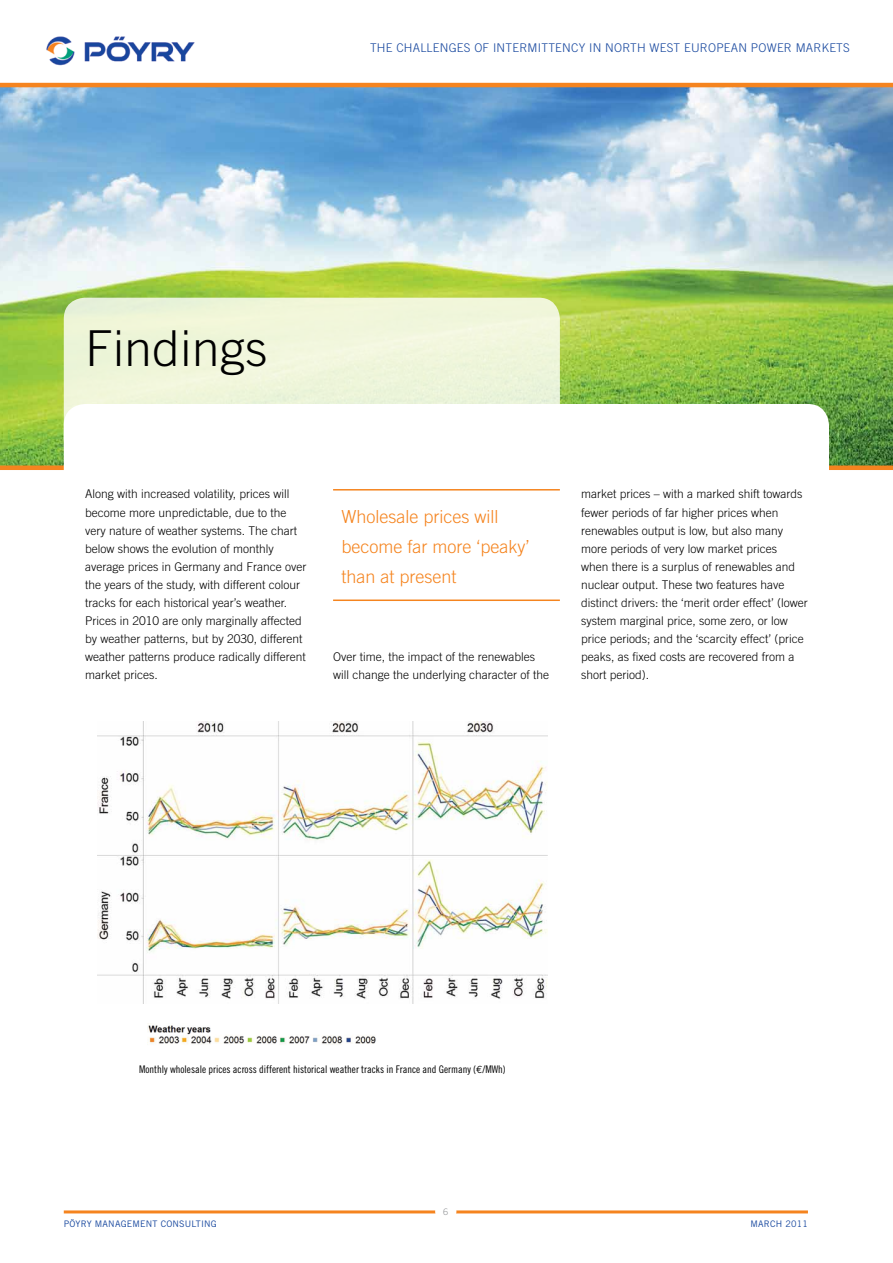
<style>
.page{position:relative;width:893px;height:1263px;background:#fff}
.page>*{position:absolute;margin:0;border:0;box-sizing:border-box;transform-origin:0 0}
.t1{font:300 49.5px "Trade Gothic";letter-spacing:.01em;color:#000}
.t2{font:300 18px/30px "Trade Gothic";color:#f5841f}
.t3{font:300 12px/18px "Trade Gothic";color:#000}
.t4{font:300 12px "Trade Gothic";letter-spacing:.02em;color:#17479e}
.t5{font:10.5px "Trade Gothic Cond Eighteen";color:#000}
.t6{font:9px "Trade Gothic";letter-spacing:.02em;color:#17479e}
.t7{font:300 9px "Trade Gothic";color:#939598}
.s1{font-family:"Euro Mono"}
</style>
<div class="page">
<img style="left:0;top:87px;width:893px;height:378px">
<img style="left:46px;top:36px;width:149px;height:30px">
<hr style="left:0;top:83px;width:893px;height:4px;background:#f5841f">
<div style="left:0;top:465px;width:893px;height:5px;background:#f5841f"></div>
<div style="left:64px;top:298px;width:496px;height:161px;background:#f0f6da;border-radius:21px"></div>
<div style="left:64px;top:404px;width:765px;height:153px;background:#fff;border-radius:21px"></div>
<hr style="left:333px;top:489px;width:227px;height:1px;background:#f5841f">
<hr style="left:333px;top:599px;width:227px;height:2px;background:#f5841f">
<hr style="left:64px;top:1210px;width:744px;height:3px;background:#f5841f">
<div style="left:435px;top:1201px;width:21px;height:21px;background:#fff;border-radius:50%"></div>
<img style="left:97px;top:722px;width:450px;height:281px">
<img style="left:148px;top:1023px;width:228px;height:22px">
<p class="t4" style="left:370px;top:41px;width:135px">The challenges of inte</p>
<p class="t4" style="left:519px;top:41px;width:31px">rmitten</p>
<p class="t4" style="left:571px;top:41px;width:280px">cy in North West European power markets</p>
<h1 class="t1" style="left:85px;top:319px;width:184px">Findings</h1>
<p class="t3" style="left:85px;top:485px;width:223px">Along with increased volatility, prices will become more unpredictable, due to the very nature of weather systems. The chart below shows the evolution of monthly average prices in Germany and France over the years of the study, with different colour tracks for each historical year’s weather.<br>Prices in 2010 are only marginally affected by weather patterns, but by 2030, different weather patterns produce radically different market prices.</p>
<h2 class="t2" style="left:342px;top:502px;width:189px">Wholesale prices will become far more ‘peaky’ than at present</h2>
<p class="t3" style="left:333px;top:647px;width:218px">Over time, the impact of the renewables will change the underlying character of the</p>
<p class="t3" style="left:581px;top:485px;width:228px">market prices – with a marked shift towards fewer periods of far higher prices when renewables output is low, but also many more periods of very low market prices<br>when there is a surplus of renewables and nuclear output. These two features have distinct drivers: the ‘merit order effect’ (lower system marginal price, some zero, or low price periods; and the ‘scarcity effect’ (price peaks, as fixed costs are recovered from a short period).</p>
<p class="t5" style="left:139px;top:1063px;width:368px">Monthly wholesale prices across different historical weather tracks in France and Germany (<span class="s1">€</span>/MWh)</p>
<p class="t7" style="left:443px;top:1206px;width:7px">6</p>
<p class="t6" style="left:64px;top:1219px;width:13px">PÖYRY</p>
<p class="t6" style="left:95px;top:1219px;width:124px">MANAGEM ENT CONSU LTING</p>
<p class="t6" style="left:751px;top:1219px;width:59px">MARCH 2011</p>
</div>
